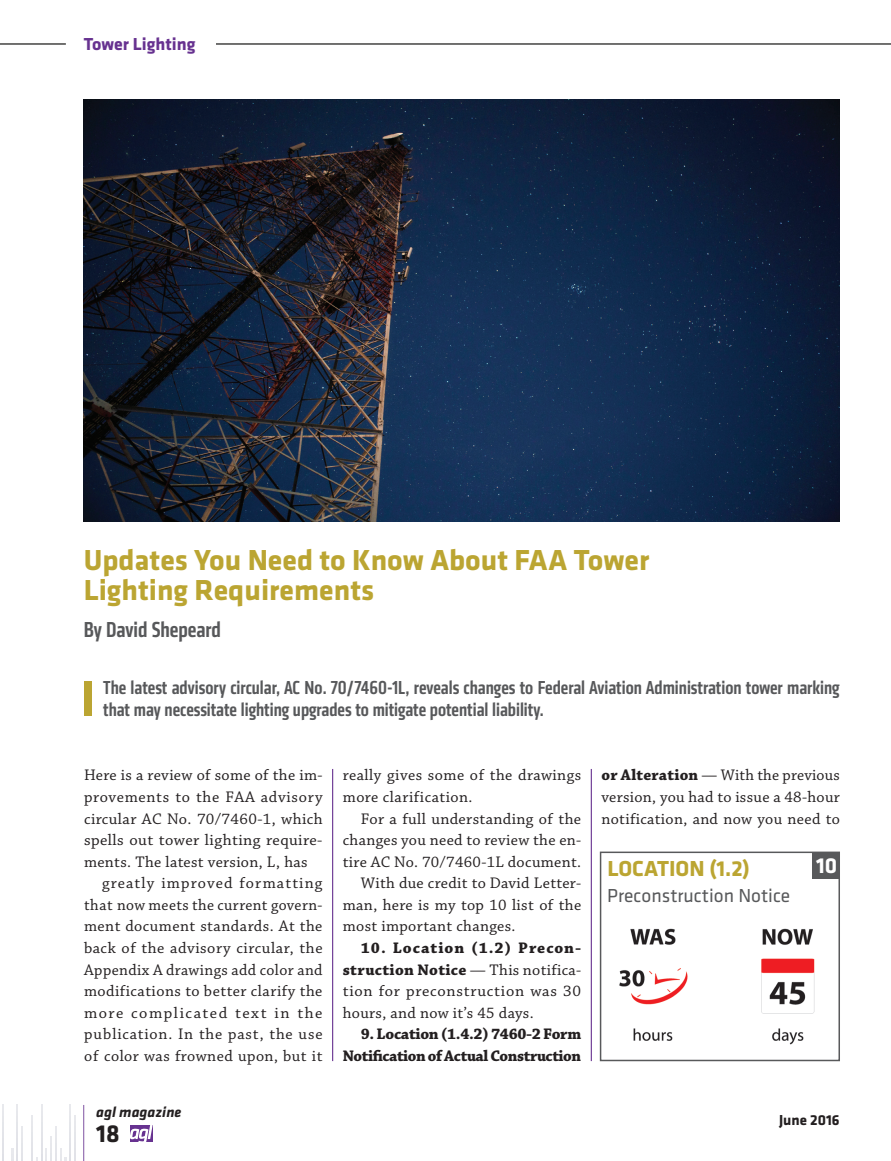
<style>
.page{position:relative;width:891px;height:1161px;background:#fff}
.page>*{position:absolute;margin:0;border:0;box-sizing:border-box;transform-origin:0 0}
.t1{font:700 30px/30px "Klavika";color:#bba532}
.t2{font:700 25.5px "Klavika";color:#231f20}
.t3{font:500 condensed 22.5px "Klavika";color:#57585a}
.t4{font:700 22.5px "Klavika";color:#bba532}
.t5{font:700 22.5px "Klavika";color:#fff}
.t6{font:500 condensed 19.5px/21.6px "Klavika";color:#57585a}
.t7{font:19.5px "Klavika";color:#58595b}
.t8{font:700 18px "Klavika";color:#673290}
.t9{font:16.2px/21.6px "Chaparral Pro";letter-spacing:.025em;color:#231f20;text-align:justify}
.t10{font:700 16.2px/21.6px "Chaparral Pro";letter-spacing:-.025em;color:#231f20;text-align:right}
.t11{font:16.2px "Chaparral Pro";letter-spacing:.05em;color:#231f20}
.t12{font:16.2px "Chaparral Pro";letter-spacing:.07em;color:#231f20}
.t13{font:16.2px "Chaparral Pro";letter-spacing:.09em;color:#231f20}
.t14{font:italic 700 15px "Klavika";color:#231f20}
.t15{font:700 15px "Klavika";color:#231f20}
.s1{font-weight:700}
</style>
<div class="page">
<hr style="left:0;top:43px;width:66px;height:2px;background:#040503">
<hr style="left:83px;top:1105px;width:1px;height:56px;background:#673290">
<svg style="left:130px;top:1125px;width:23px;height:17px"></svg>
<svg style="left:12px;top:1148px;width:1px;height:13px"></svg>
<hr style="left:17px;top:1105px;width:1px;height:56px;background:#e3e4e9">
<hr style="left:55px;top:1127px;width:1px;height:34px;background:#e4e6ea">
<hr style="left:22px;top:1127px;width:1px;height:34px;background:#e4e6ea">
<svg style="left:60px;top:1148px;width:6px;height:13px"></svg>
<hr style="left:31px;top:1115px;width:2px;height:46px;background:#e4e5ea">
<hr style="left:70px;top:1105px;width:1px;height:56px;background:#e3e4e9">
<hr style="left:75px;top:1115px;width:1px;height:46px;background:#e4e5ea">
<svg style="left:45px;top:1137px;width:6px;height:24px"></svg>
<hr style="left:3px;top:1105px;width:1px;height:56px;background:#e3e4e9">
<hr style="left:41px;top:1105px;width:1px;height:56px;background:#e3e4e9">
<div style="left:600px;top:852px;width:240px;height:209px;border:2px solid #58595b"></div>
<img style="left:619px;top:928px;width:196px;height:117px">
<hr style="left:165px;top:43px;width:726px;height:2px;background:#040503">
<hr style="left:332px;top:769px;width:1px;height:292px;background:#673290">
<hr style="left:591px;top:769px;width:1px;height:292px;background:#673290">
<div style="left:84px;top:681px;width:8px;height:35px;background:#bba532"></div>
<div style="left:84px;top:37px;width:132px;height:22px;background:#fff"></div>
<img style="left:84px;top:100px;width:756px;height:421px">
<div style="left:812px;top:852px;width:27px;height:27px;background:#58595b"></div>
<p class="t8" style="left:84px;top:34px;width:113px">Tower Lighting</p>
<h1 class="t1" style="left:84px;top:546px;width:567px">Updates You Need to Know About FAA Tower<br>Lighting Requirements</h1>
<h3 class="t3" style="left:84px;top:616px;width:139px">By David Shepeard</h3>
<p class="t6" style="left:103px;top:677px;width:738px">The latest advisory circular, AC No. 70/7460-1L, reveals changes to Federal Aviation Administration tower marking that may necessitate lighting upgrades to mitigate potential liability.</p>
<p class="t9" style="left:84px;top:765px;width:240px">Here is a review of some of the im-</p>
<p class="t9" style="left:84px;top:787px;width:240px">provements to the FAA advisory</p>
<p class="t9" style="left:84px;top:808px;width:240px">circular AC No. 70/7460-1, which</p>
<p class="t9" style="left:84px;top:830px;width:240px">spells out tower lighting require-</p>
<p class="t9" style="left:84px;top:851px;width:225px">ments. The latest version, L, has</p>
<p class="t12" style="left:102px;top:874px;width:222px">greatly improved formatting</p>
<p class="t9" style="left:84px;top:895px;width:240px">that now meets the current govern-</p>
<p class="t9" style="left:84px;top:916px;width:240px">ment document standards. At the</p>
<p class="t9" style="left:84px;top:938px;width:240px">back of the advisory circular, the</p>
<p class="t9" style="left:84px;top:959px;width:240px">Appendix A drawings add color and</p>
<p class="t9" style="left:84px;top:981px;width:240px">modifications to better clarify the</p>
<p class="t13" style="left:84px;top:1004px;width:240px">more complicated text in the</p>
<p class="t11" style="left:84px;top:1025px;width:240px">publication. In the past, the use</p>
<p class="t9" style="left:84px;top:1046px;width:240px">of color was frowned upon, but it</p>
<p class="t14" style="left:96px;top:1104px;width:87px">agl magazine</p>
<h2 class="t2" style="left:96px;top:1120px;width:25px">18</h2>
<p class="t9" style="left:343px;top:765px;width:240px">really gives some of the drawings more clarification.</p>
<p class="t9" style="left:361px;top:808px;width:222px">For a full understanding of the</p>
<p class="t9" style="left:343px;top:830px;width:240px">changes you need to review the en-</p>
<p class="t9" style="left:343px;top:851px;width:240px">tire AC No. 70/7460-1L document.</p>
<p class="t9" style="left:361px;top:873px;width:222px">With due credit to David Letter-</p>
<p class="t9" style="left:343px;top:895px;width:240px">man, here is my top 10 list of the</p>
<p class="t9" style="left:343px;top:916px;width:174px">most important changes.</p>
<p class="t9" style="left:343px;top:938px;width:240px;text-indent:18px"><span class="s1">10. Location (1.2) Precon&shy;struction Notice</span> — This notifica&shy;tion for preconstruction was 30 hours, and now it’s 45 days.</p>
<p class="t10" style="left:343px;top:1024px;width:240px">9. Location (1.4.2) 7460-2 Form<br>Notification of Actual Construction</p>
<p class="t9" style="left:601px;top:765px;width:240px"><span class="s1">or Alteration</span> — With the previous version, you had to issue a 48-hour notification, and now you need to</p>
<h3 class="t4" style="left:607px;top:856px;width:144px">LOCATION (1.2)</h3>
<p class="t7" style="left:607px;top:885px;width:185px">Preconstruction Notice</p>
<h3 class="t5" style="left:816px;top:853px;width:23px">10</h3>
<p class="t15" style="left:779px;top:1112px;width:62px">June 2016</p>
</div>
